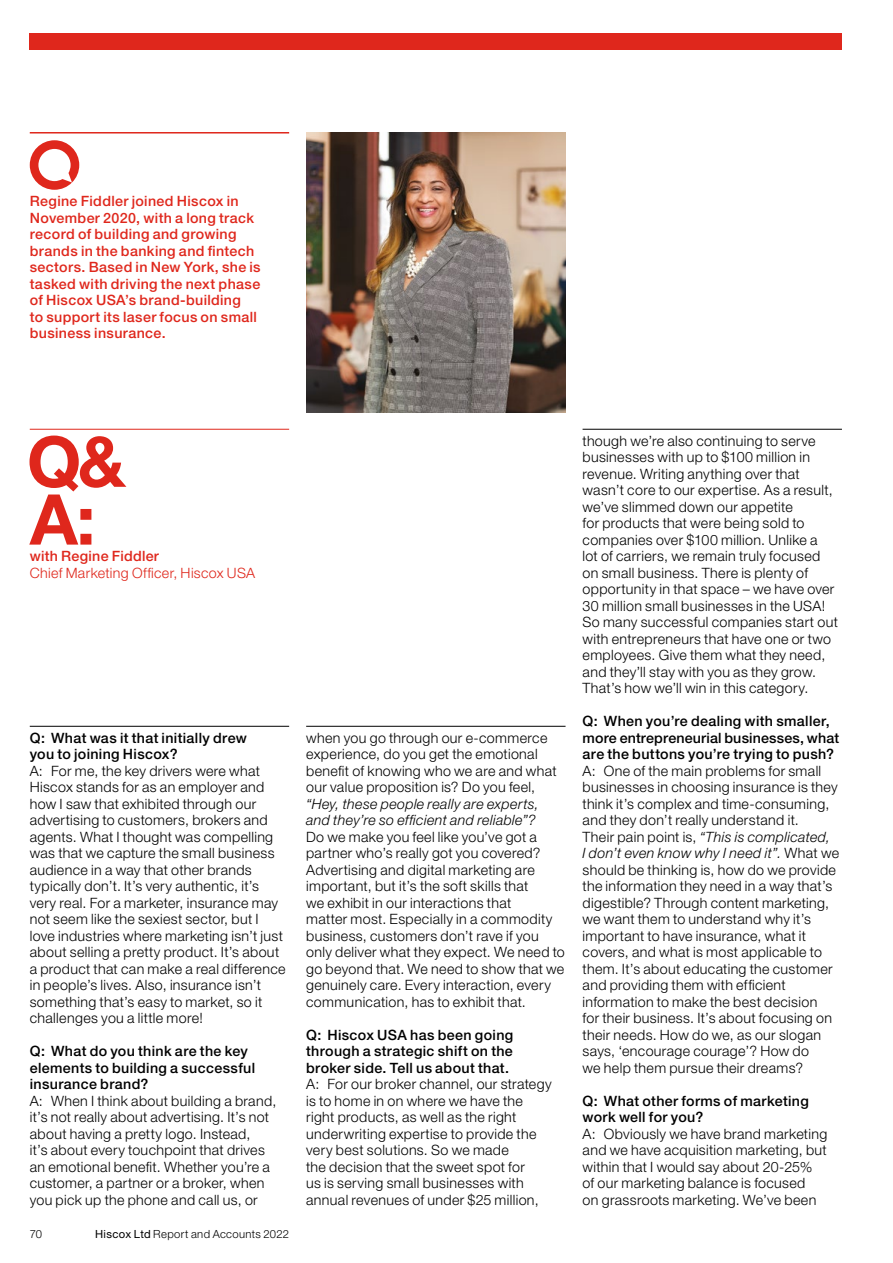
<style>
.page{position:relative;width:893px;height:1263px;background:#fff}
.page>*{position:absolute;margin:0;border:0;box-sizing:border-box;transform-origin:0 0}
.t1{font:700 70.2px/57.8px "Helvetica Neue LT Std";color:#df271c}
.t2{font:300 14.25px/16.5px "Helvetica Neue LT Std";letter-spacing:.025em;color:#000}
.t3{font:500 14.25px/16.5px "Helvetica Neue LT Std";letter-spacing:.025em;color:#000}
.t4{font:500 14.25px/16.5px "Helvetica Neue LT Std";letter-spacing:.025em;color:#df271c}
.t5{font:italic 300 14.25px/16.5px "Helvetica Neue LT Std";letter-spacing:.025em;color:#000}
.t6{font:300 14.25px "Helvetica Neue LT Std";letter-spacing:.025em;color:#df271c}
.t7{font:300 11.25px "Helvetica Neue LT Std";letter-spacing:.03em;color:#000}
.s1{font-weight:400}
.s2{font-style:italic}
</style>
<div class="page">
<img style="left:306px;top:132px;width:260px;height:280px">
<hr style="left:583px;top:429px;width:259px;height:1px;background:#000">
<hr style="left:30px;top:726px;width:259px;height:1px;background:#000">
<hr style="left:306px;top:726px;width:260px;height:1px;background:#000">
<div style="left:30px;top:33px;width:812px;height:17px;background:#df271c"></div>
<hr style="left:30px;top:132px;width:259px;height:2px;background:#df271c">
<svg style="left:30px;top:140px;width:49px;height:50px"></svg>
<hr style="left:30px;top:429px;width:259px;height:1px;background:#df271c">
<p class="t4" style="left:30px;top:193px;width:232px">Regine Fiddler joined Hiscox in<br>November 2020, with a long track record of building and growing brands in the banking and fintech sectors. Based in New York, she is tasked with driving the next phase of Hiscox USA’s brand-building<br>to support its laser focus on small business insurance.</p>
<h1 class="t1" style="left:27px;top:431px;width:100px">Q&amp;<br>A:</h1>
<p class="t4" style="left:30px;top:548px;width:131px">with Regine Fiddler</p>
<p class="t6" style="left:30px;top:564px;width:227px">Chief Marketing Officer, Hiscox USA</p>
<p class="t3" style="left:30px;top:729px;width:219px">Q: What was it that initially drew you to joining Hiscox?</p>
<p class="t2" style="left:30px;top:762px;width:257px">A: For me, the key drivers were what Hiscox stands for as an employer and how I saw that exhibited through our advertising to customers, brokers and agents. What I thought was compelling was that we capture the small business audience in a way that other brands typically don’t. It’s very authentic, it’s very real. For a marketer, insurance may not seem like the sexiest sector, but I love industries where marketing isn’t just about selling a pretty product. It’s about a product that can make a real difference in people’s lives. Also, insurance isn’t something that’s easy to market, so it challenges you a little more!</p>
<p class="t3" style="left:30px;top:1043px;width:227px">Q: What do you think are the key elements to building a successful insurance brand?</p>
<p class="t2" style="left:30px;top:1092px;width:248px">A: When I think about building a brand, it’s not really about advertising. It’s not about having a pretty logo. Instead,<br>it’s about every touchpoint that drives an emotional benefit. Whether you’re a customer, a partner or a broker, when you pick up the phone and call us, or</p>
<p class="t7" style="left:30px;top:1227px;width:14px">70</p>
<p class="t7" style="left:95px;top:1227px;width:195px"><span class="s1">Hiscox Ltd</span> Report and Accounts 2022</p>
<p class="t2" style="left:306px;top:729px;width:252px">when you go through our e-commerce experience, do you get the emotional benefit of knowing who we are and what our value proposition is? Do you feel,</p>
<p class="t5" style="left:306px;top:795px;width:234px">“Hey, these people really are experts, and they’re so efficient and reliable”?</p>
<p class="t2" style="left:306px;top:828px;width:260px">Do we make you feel like you’ve got a partner who’s really got you covered?<br>Advertising and digital marketing are important, but it’s the soft skills that<br>we exhibit in our interactions that<br>matter most. Especially in a commodity business, customers don’t rave if you only deliver what they expect. We need to go beyond that. We need to show that we genuinely care. Every interaction, every communication, has to exhibit that.</p>
<p class="t3" style="left:306px;top:1026px;width:209px;text-align:justify">Q: Hiscox USA has been going through a strategic shift on the broker side. Tell us about that.</p>
<p class="t2" style="left:306px;top:1075px;width:247px">A: For our broker channel, our strategy is to home in on where we have the right products, as well as the right underwriting expertise to provide the very best solutions. So we made<br>the decision that the sweet spot for<br>us is serving small businesses with annual revenues of under $25 million,</p>
<p class="t2" style="left:583px;top:432px;width:257px">though we’re also continuing to serve businesses with up to $100 million in revenue. Writing anything over that wasn’t core to our expertise. As a result, we’ve slimmed down our appetite<br>for products that were being sold to companies over $100 million. Unlike a<br>lot of carriers, we remain truly focused on small business. There is plenty of opportunity in that space – we have over 30 million small businesses in the USA!<br>So many successful companies start out with entrepreneurs that have one or two employees. Give them what they need, and they’ll stay with you as they grow.<br>That’s how we’ll win in this category.</p>
<p class="t3" style="left:583px;top:713px;width:258px">Q: When you’re dealing with smaller, more entrepreneurial businesses, what are the buttons you’re trying to push?</p>
<p class="t2" style="left:583px;top:762px;width:258px">A: One of the main problems for small businesses in choosing insurance is they think it’s complex and time-consuming, and they don’t really understand it.<br>Their pain point is, <span class="s2">“This is complicated,<br>I don’t even know why I need it”.</span> What we should be thinking is, how do we provide the information they need in a way that’s digestible? Through content marketing, we want them to understand why it’s important to have insurance, what it covers, and what is most applicable to them. It’s about educating the customer and providing them with efficient information to make the best decision<br>for their business. It’s about focusing on their needs. How do we, as our slogan says, ‘encourage courage’? How do<br>we help them pursue their dreams?</p>
<p class="t3" style="left:583px;top:1092px;width:228px">Q: What other forms of marketing work well for you?</p>
<p class="t2" style="left:583px;top:1125px;width:246px">A: Obviously we have brand marketing and we have acquisition marketing, but within that I would say about 20-25% of our marketing balance is focused<br>on grassroots marketing. We’ve been</p>
</div>
